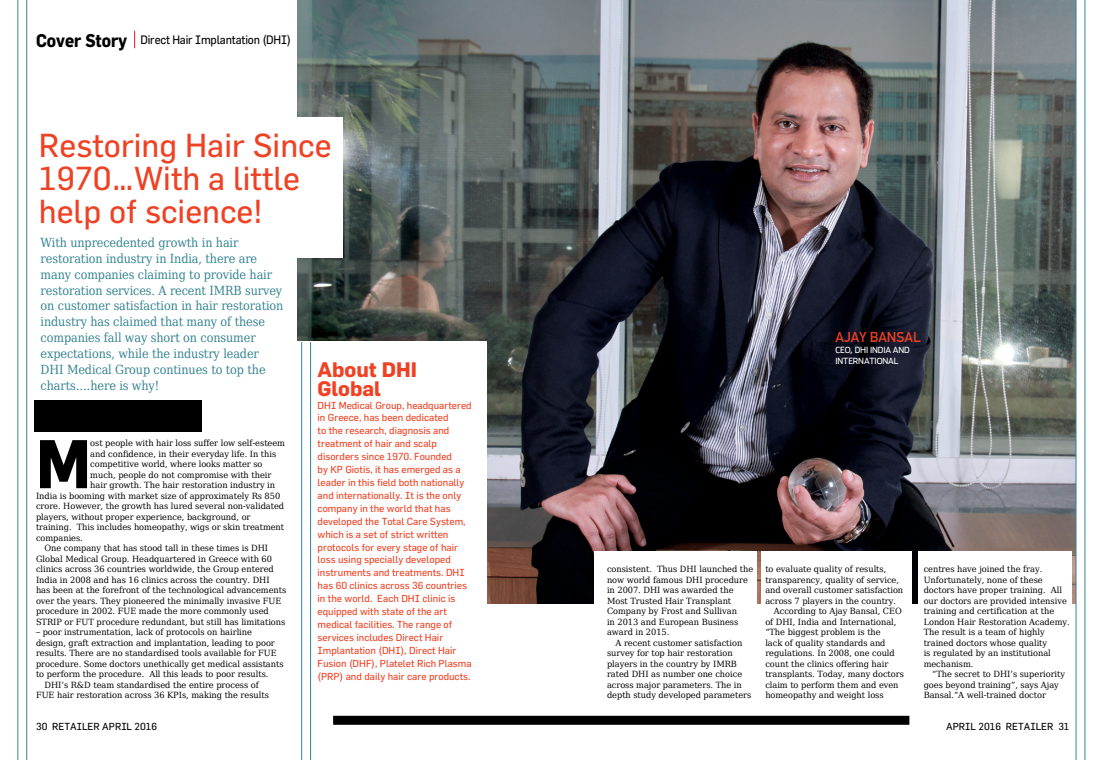
<style>
.page{position:relative;width:1106px;height:760px;background:#fff}
.page>*{position:absolute;margin:0;border:0;box-sizing:border-box;transform-origin:0 0}
.t1{font:700 67.4px "Flama";color:#000}
.t2{font:32.6px/32.9px "Flama";color:#ef4123}
.t3{font:700 20.6px/19px "Flama";color:#ef4123}
.t4{font:700 18px "Flama";color:#000;scale:.9 1}
.t5{font:700 14px "DIN Alternate";color:#ef4123}
.t6{font:12.5px/15.9px "Bitstream Vera Serif";letter-spacing:-.01em;color:#348390;scale:.9 1}
.t7{font:12px "Flama";letter-spacing:-.015em;color:#000;scale:.95 1}
.t8{font:10px/12.9px "Flama";color:#ef4123}
.t9{font:10px "Flama";color:#000}
.t10{font:8.5px/10.5px "Bitstream Vera Serif";letter-spacing:-.005em;color:#000}
.t11{font:8.5px/11px "Stainless";letter-spacing:-.015em;color:#fff}
</style>
<div class="page">
<img style="left:298px;top:0;width:777px;height:604px">
<div style="left:279px;top:117px;width:63px;height:140px;background:#fff"></div>
<svg style="left:134px;top:31px;width:1px;height:17px"></svg>
<div style="left:34px;top:400px;width:167px;height:31px;background:#000"></div>
<div style="left:288px;top:341px;width:198px;height:379px;background:#fff"></div>
<div style="left:594px;top:551px;width:162px;height:169px;background:#fff"></div>
<div style="left:761px;top:551px;width:150px;height:169px;background:#fff"></div>
<div style="left:918px;top:551px;width:153px;height:169px;background:#fff"></div>
<div style="left:333px;top:715px;width:576px;height:9px;background:#000"></div>
<hr style="left:18px;top:0;width:1px;height:760px;background:#348390">
<hr style="left:26px;top:0;width:1px;height:760px;background:#348390">
<hr style="left:301px;top:342px;width:1px;height:418px;background:#348390">
<hr style="left:310px;top:342px;width:1px;height:418px;background:#348390">
<hr style="left:1075px;top:0;width:1px;height:760px;background:#348390">
<hr style="left:1084px;top:0;width:1px;height:760px;background:#348390">
<h3 class="t4" style="left:36px;top:29px;width:103px">Cover Story</h3>
<h3 class="t7" style="left:140px;top:33px;width:160px">Direct Hair Implantation (DHI)</h3>
<h2 class="t2" style="left:39px;top:128px;width:294px">Restoring Hair Since<br>1970…With a little help of science!</h2>
<p class="t6" style="left:41px;top:235px;width:271px">With unprecedented growth in hair restoration industry in India, there are many companies claiming to provide hair restoration services. A recent IMRB survey on customer satisfaction in hair restoration industry has claimed that many of these companies fall way short on consumer expectations, while the industry leader DHI Medical Group continues to top the charts….here is why!</p>
<h1 class="t1" style="left:36px;top:423px;width:56px">M</h1>
<p class="t10" style="left:90px;top:438px;width:196px">ost people with hair loss suffer low self-esteem</p>
<p class="t10" style="left:90px;top:448px;width:187px">and confidence, in their everyday life. In this</p>
<p class="t10" style="left:90px;top:459px;width:174px">competitive world, where looks matter so</p>
<p class="t10" style="left:90px;top:469px;width:183px">much, people do not compromise with their</p>
<p class="t10" style="left:90px;top:480px;width:186px">hair growth. The hair restoration industry in</p>
<p class="t10" style="left:36px;top:490px;width:246px">India is booming with market size of approximately Rs 850</p>
<p class="t10" style="left:36px;top:501px;width:250px">crore. However, the growth has lured several non-validated</p>
<p class="t10" style="left:36px;top:511px;width:216px">players, without proper experience, background, or</p>
<p class="t10" style="left:36px;top:522px;width:250px">training. This includes homeopathy, wigs or skin treatment</p>
<p class="t10" style="left:36px;top:532px;width:48px">companies.</p>
<p class="t10" style="left:45px;top:543px;width:225px">One company that has stood tall in these times is DHI</p>
<p class="t10" style="left:36px;top:553px;width:237px">Global Medical Group. Headquartered in Greece with 60</p>
<p class="t10" style="left:36px;top:564px;width:239px">clinics across 36 countries worldwide, the Group entered</p>
<p class="t10" style="left:36px;top:574px;width:235px">India in 2008 and has 16 clinics across the country. DHI</p>
<p class="t10" style="left:36px;top:585px;width:252px">has been at the forefront of the technological advancements</p>
<p class="t10" style="left:36px;top:595px;width:247px">over the years. They pioneered the minimally invasive FUE</p>
<p class="t10" style="left:36px;top:606px;width:234px">procedure in 2002. FUE made the more commonly used</p>
<p class="t10" style="left:36px;top:616px;width:251px">STRIP or FUT procedure redundant, but still has limitations</p>
<p class="t10" style="left:36px;top:627px;width:217px">– poor instrumentation, lack of protocols on hairline</p>
<p class="t10" style="left:36px;top:637px;width:240px">design, graft extraction and implantation, leading to poor</p>
<p class="t10" style="left:36px;top:648px;width:242px">results. There are no standardised tools available for FUE</p>
<p class="t10" style="left:36px;top:658px;width:249px">procedure. Some doctors unethically get medical assistants</p>
<p class="t10" style="left:36px;top:669px;width:234px">to perform the procedure. All this leads to poor results.</p>
<p class="t10" style="left:45px;top:679px;width:216px">DHI’s R&amp;D team standardised the entire process of</p>
<p class="t10" style="left:36px;top:690px;width:234px">FUE hair restoration across 36 KPIs, making the results</p>
<h3 class="t3" style="left:317px;top:359px;width:101px">About DHI<br>Global</h3>
<p class="t8" style="left:317px;top:398px;width:156px">DHI Medical Group, headquartered in Greece, has been dedicated<br>to the research, diagnosis and treatment of hair and scalp disorders since 1970. Founded<br>by KP Giotis, it has emerged as a leader in this field both nationally and internationally. It is the only company in the world that has developed the Total Care System, which is a set of strict written protocols for every stage of hair loss using specially developed instruments and treatments. DHI has 60 clinics across 36 countries in the world. Each DHI clinic is equipped with state of the art medical facilities. The range of services includes Direct Hair<br>Implantation (DHI), Direct Hair<br>Fusion (DHF), Platelet Rich Plasma (PRP) and daily hair care products.</p>
<h3 class="t5" style="left:835px;top:326px;width:87px">AJAY BANSAL</h3>
<p class="t11" style="left:835px;top:344px;width:76px">CEO, DHI INDIA AND<br>INTERNATIONAL</p>
<p class="t10" style="left:607px;top:564px;width:148px">consistent. Thus DHI launched the now world famous DHI procedure in 2007. DHI was awarded the<br>Most Trusted Hair Transplant<br>Company by Frost and Sullivan<br>in 2013 and European Business award in 2015.</p>
<p class="t10" style="left:607px;top:637px;width:146px;text-indent:9px">A recent customer satisfaction survey for top hair restoration players in the country by IMRB rated DHI as number one choice across major parameters. The in depth study developed parameters</p>
<p class="t10" style="left:765px;top:564px;width:122px">to evaluate quality of results,</p>
<p class="t10" style="left:765px;top:574px;width:135px">transparency, quality of service,</p>
<p class="t10" style="left:765px;top:585px;width:139px">and overall customer satisfaction</p>
<p class="t10" style="left:765px;top:595px;width:132px">across 7 players in the country.</p>
<p class="t10" style="left:774px;top:606px;width:130px">According to Ajay Bansal, CEO</p>
<p class="t10" style="left:765px;top:616px;width:133px">of DHI, India and International,</p>
<p class="t10" style="left:765px;top:627px;width:117px">“The biggest problem is the</p>
<p class="t10" style="left:765px;top:637px;width:122px">lack of quality standards and</p>
<p class="t10" style="left:765px;top:648px;width:131px">regulations. In 2008, one could</p>
<p class="t10" style="left:765px;top:658px;width:124px">count the clinics offering hair</p>
<p class="t10" style="left:765px;top:669px;width:140px">transplants. Today, many doctors</p>
<p class="t10" style="left:765px;top:679px;width:135px">claim to perform them and even</p>
<p class="t10" style="left:765px;top:690px;width:120px">homeopathy and weight loss</p>
<p class="t10" style="left:923px;top:564px;width:147px">centres have joined the fray.<br>Unfortunately, none of these doctors have proper training. All our doctors are provided intensive training and certification at the<br>London Hair Restoration Academy.<br>The result is a team of highly trained doctors whose quality<br>is regulated by an institutional mechanism.</p>
<p class="t10" style="left:923px;top:669px;width:143px;text-indent:9px">“The secret to DHI’s superiority goes beyond training”, says Ajay<br>Bansal.“A well-trained doctor</p>
<p class="t9" style="left:36px;top:720px;width:123px">30 RETAILER APRIL 2016</p>
<p class="t9" style="left:946px;top:720px;width:125px">APRIL 2016 RETAILER 31</p>
</div>
